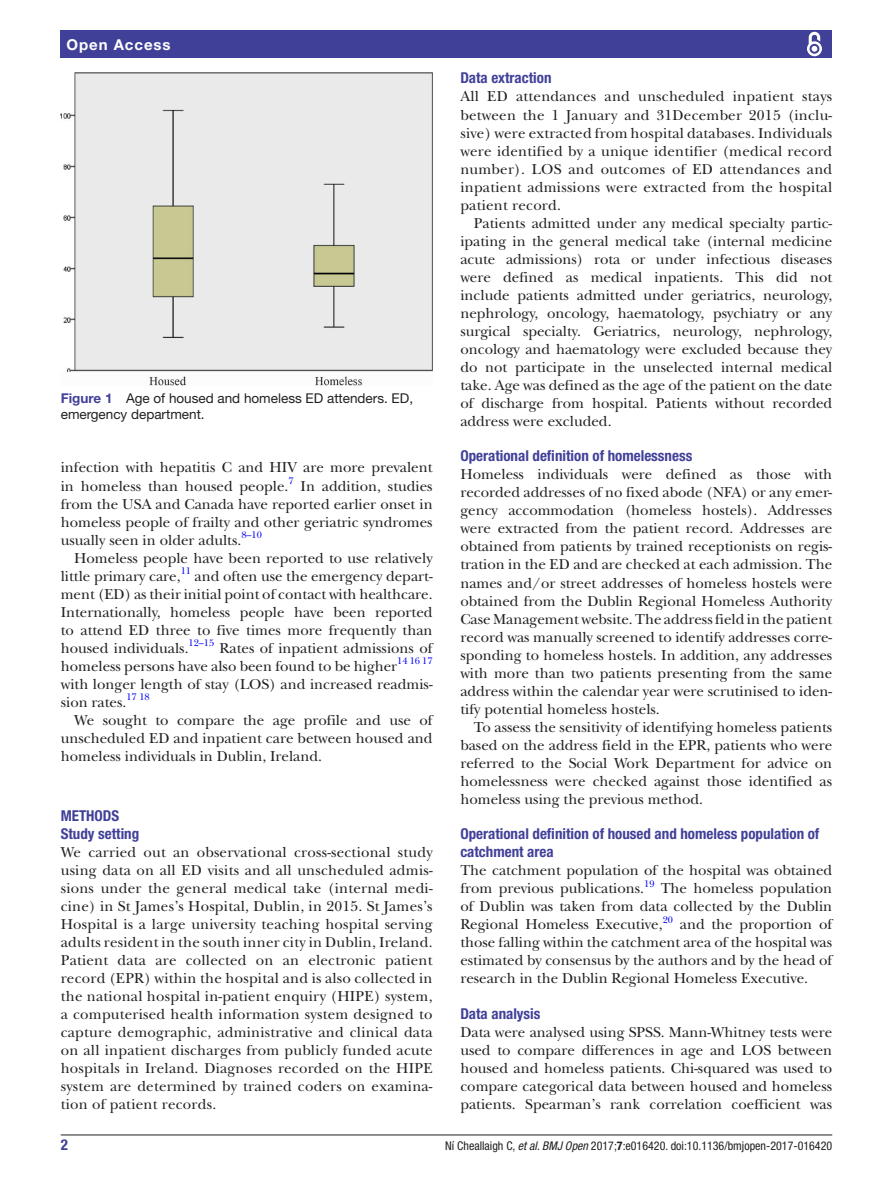
<style>
.page{position:relative;width:893px;height:1191px;background:#fff}
.page>*{position:absolute;margin:0;border:0;box-sizing:border-box;transform-origin:0 0}
.t1{font:15px/18px "New Baskerville";color:#231f20;text-align:justify}
.t2{font:700 condensed 15px/18px "Helvetica Neue LT Std";color:#414099}
.t3{font:700 15px "Helvetica Neue LT Std";letter-spacing:.065em;color:#fff}
.t4{font:13.5px/16.2px "Helvetica Neue LT Std";color:#231f20}
.t5{font:condensed 12px "Helvetica Neue LT Std";color:#231f20}
.t6{font:9.9px "New Baskerville";color:#00f}
.s1{font-weight:700;color:#414099}
.s2{font-style:italic}
.s3{font-weight:700}
</style>
<div class="page">
<hr style="left:61px;top:1134px;width:771px;height:1px;background:#231f20">
<div style="left:61px;top:31px;width:771px;height:27px;background:#414099"></div>
<svg style="left:807px;top:31px;width:15px;height:26px"></svg>
<img style="left:61px;top:73px;width:372px;height:312px">
<p class="t3" style="left:66px;top:35px;width:106px">Open Access</p>
<p class="t4" style="left:61px;top:390px;width:354px"><span class="s1">Figure 1</span> Age of housed and homeless ED attenders. ED, emergency department.</p>
<p class="t1" style="left:61px;top:459px;width:373px">infection with hepatitis C and HIV are more prevalent in homeless than housed people.</p>
<p class="t6" style="left:288px;top:475px;width:7px">7</p>
<p class="t1" style="left:61px;top:477px;width:373px;text-indent:240px">In addition, studies from the USA and Canada have reported earlier onset in homeless people of frailty and other geriatric syndromes usually seen in older adults.</p>
<p class="t6" style="left:241px;top:529px;width:22px">8–10</p>
<p class="t1" style="left:61px;top:549px;width:373px;text-indent:14px">Homeless people have been reported to use relatively little primary care,</p>
<p class="t6" style="left:181px;top:565px;width:12px">11</p>
<p class="t1" style="left:61px;top:567px;width:373px;text-indent:134px">and often use the emergency depart&shy;ment (ED) as their initial point of contact with healthcare.<br>Internationally, homeless people have been reported to attend ED three to five times more frequently than housed individuals.</p>
<p class="t6" style="left:189px;top:637px;width:27px">12–15</p>
<p class="t1" style="left:61px;top:639px;width:373px;text-indent:159px">Rates of inpatient admissions of homeless persons have also been found to be higher</p>
<p class="t6" style="left:397px;top:655px;width:37px">14 16 17</p>
<p class="t1" style="left:61px;top:675px;width:373px">with longer length of stay (LOS) and increased readmis&shy;sion rates.</p>
<p class="t6" style="left:126px;top:691px;width:25px">17 18</p>
<p class="t1" style="left:61px;top:711px;width:373px;text-indent:14px">We sought to compare the age profile and use of unscheduled ED and inpatient care between housed and homeless individuals in Dublin, Ireland.</p>
<p class="t2" style="left:61px;top:806px;width:80px">Methods<br>Study setting</p>
<p class="t1" style="left:61px;top:843px;width:373px">We carried out an observational cross-sectional study using data on all ED visits and all unscheduled admis&shy;sions under the general medical take (internal medi&shy;cine) in St James’s Hospital, Dublin, in 2015. St James’s Hospital is a large university teaching hospital serving adults resident in the south inner city in Dublin, Ireland.<br>Patient data are collected on an electronic patient record (EPR) within the hospital and is also collected in the national hospital in-patient enquiry (HIPE) system, a computerised health information system designed to capture demographic, administrative and clinical data on all inpatient discharges from publicly funded acute hospitals in Ireland. Diagnoses recorded on the HIPE system are determined by trained coders on examina&shy;tion of patient records.</p>
<p class="t2" style="left:460px;top:69px;width:93px">Data extraction</p>
<p class="t1" style="left:460px;top:88px;width:373px">All ED attendances and unscheduled inpatient stays between the 1 January and 31December 2015 (inclu&shy;sive) were extracted from hospital databases. Individuals were identified by a unique identifier (medical record number). LOS and outcomes of ED attendances and inpatient admissions were extracted from the hospital patient record.</p>
<p class="t1" style="left:460px;top:214px;width:373px;text-indent:14px">Patients admitted under any medical specialty partic&shy;ipating in the general medical take (internal medicine acute admissions) rota or under infectious diseases were defined as medical inpatients. This did not include patients admitted under geriatrics, neurology, nephrology, oncology, haematology, psychiatry or any surgical specialty. Geriatrics, neurology, nephrology, oncology and haematology were excluded because they do not participate in the unselected internal medical take. Age was defined as the age of the patient on the date of discharge from hospital. Patients without recorded address were excluded.</p>
<p class="t2" style="left:460px;top:447px;width:233px">Operational definition of homelessness</p>
<p class="t1" style="left:460px;top:466px;width:373px">Homeless individuals were defined as those with recorded addresses of no fixed abode (NFA) or any emer&shy;gency accommodation (homeless hostels). Addresses were extracted from the patient record. Addresses are obtained from patients by trained receptionists on regis&shy;tration in the ED and are checked at each admission. The names and/or street addresses of homeless hostels were obtained from the Dublin Regional Homeless Authority Case Management website. The address field in the patient record was manually screened to identify addresses corre&shy;sponding to homeless hostels. In addition, any addresses with more than two patients presenting from the same address within the calendar year were scrutinised to iden&shy;tify potential homeless hostels.</p>
<p class="t1" style="left:460px;top:718px;width:373px;text-indent:14px">To assess the sensitivity of identifying homeless patients based on the address field in the EPR, patients who were referred to the Social Work Department for advice on homelessness were checked against those identified as homeless using the previous method.</p>
<p class="t2" style="left:460px;top:825px;width:361px">Operational definition of housed and homeless population of catchment area</p>
<p class="t1" style="left:460px;top:861px;width:373px">The catchment population of the hospital was obtained from previous publications.</p>
<p class="t6" style="left:644px;top:877px;width:12px">19</p>
<p class="t1" style="left:460px;top:879px;width:373px;text-indent:200px">The homeless population of Dublin was taken from data collected by the Dublin Regional Homeless Executive,</p>
<p class="t6" style="left:663px;top:913px;width:12px">20</p>
<p class="t1" style="left:460px;top:915px;width:373px;text-indent:219px">and the proportion of those falling within the catchment area of the hospital was estimated by consensus by the authors and by the head of research in the Dublin Regional Homeless Executive.</p>
<p class="t2" style="left:460px;top:1004px;width:82px">Data analysis</p>
<p class="t1" style="left:460px;top:1023px;width:373px">Data were analysed using SPSS. Mann-Whitney tests were used to compare differences in age and LOS between housed and homeless patients. Chi-squared was used to compare categorical data between housed and homeless patients. Spearman’s rank correlation coefficient was</p>
<p class="t2" style="left:61px;top:1135px;width:9px">2</p>
<p class="t5" style="left:445px;top:1138px;width:388px">Ní Cheallaigh C, <span class="s2">et al</span>. <span class="s2">BMJ Open</span> 2017;<span class="s3">7</span>:e016420. doi:10.1136/bmjopen-2017-016420</p>
</div>
